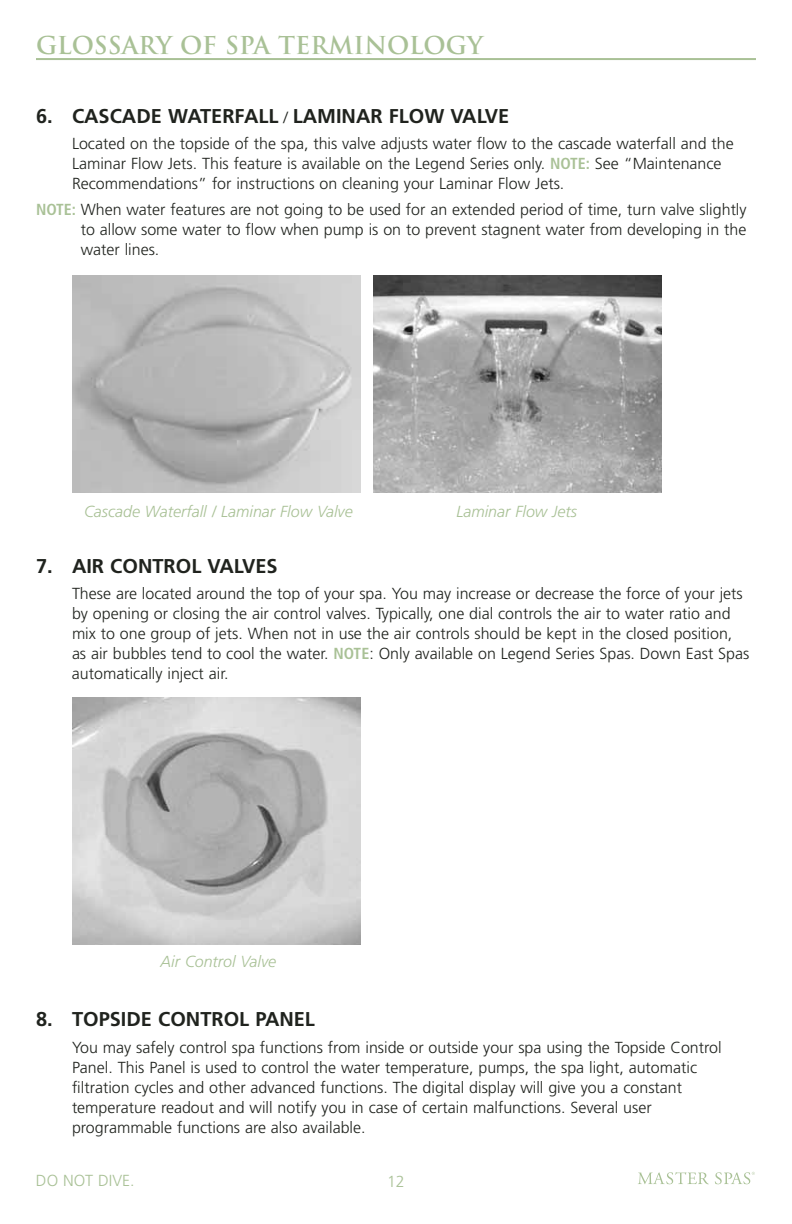
<style>
.page{position:relative;width:792px;height:1224px;background:#fff}
.page>*{position:absolute;margin:0;border:0;box-sizing:border-box;transform-origin:0 0}
.t1{font:700 24px "Trajan";color:#a9c196}
.t2{font:700 20px "Frutiger";color:#20231e}
.t3{font:300 16px/20px "Frutiger";color:#20231e}
.t4{font:italic 300 16px "Frutiger";color:#a9c196}
.t5{font:300 16px "Frutiger";color:#a9c196}
.s1{font-weight:300;font-size:16px}
.s2{font-weight:700;font-stretch:condensed;color:#a9c196}
</style>
<div class="page">
<hr style="left:36px;top:58px;width:720px;height:2px;background:#a9c196">
<svg style="left:638px;top:1172px;width:71px;height:12px"></svg>
<svg style="left:715px;top:1172px;width:40px;height:12px"></svg>
<img style="left:73px;top:276px;width:288px;height:217px">
<img style="left:373px;top:276px;width:288px;height:217px">
<img style="left:73px;top:698px;width:288px;height:246px">
<h1 class="t1" style="left:36px;top:32px;width:449px">GLOSSARY OF SPA TERMINOLOGY</h1>
<p class="t2" style="left:36px;top:108px;width:475px">6. CASCADE WATERFALL <span class="s1">/</span> LAMINAR FLOW VALVE</p>
<p class="t3" style="left:72px;top:135px;width:663px">Located on the topside of the spa, this valve adjusts water flow to the cascade waterfall and the<br>Laminar Flow Jets. This feature is available on the Legend Series only. <span class="s2">NOTE:</span> See “Maintenance<br>Recommendations” for instructions on cleaning your Laminar Flow Jets.</p>
<p class="t3" style="left:81px;top:201px;width:667px;text-align:justify;text-indent:-45px"><span class="s2">NOTE:</span> When water features are not going to be used for an extended period of time, turn valve slightly to allow some water to flow when pump is on to prevent stagnent water from developing in the water lines.</p>
<p class="t4" style="left:84px;top:505px;width:270px">Cascade Waterfall / Laminar Flow Valve</p>
<p class="t4" style="left:456px;top:505px;width:122px">Laminar Flow Jets</p>
<p class="t2" style="left:36px;top:558px;width:243px">7. AIR CONTROL VALVES</p>
<p class="t3" style="left:72px;top:585px;width:679px">These are located around the top of your spa. You may increase or decrease the force of your jets by opening or closing the air control valves. Typically, one dial controls the air to water ratio and mix to one group of jets. When not in use the air controls should be kept in the closed position, as air bubbles tend to cool the water. <span class="s2">NOTE</span>: Only available on Legend Series Spas. Down East Spas automatically inject air.</p>
<p class="t4" style="left:161px;top:955px;width:117px">Air Control Valve</p>
<p class="t2" style="left:36px;top:1011px;width:280px">8. TOPSIDE CONTROL PANEL</p>
<p class="t3" style="left:72px;top:1038px;width:651px">You may safely control spa functions from inside or outside your spa using the Topside Control Panel. This Panel is used to control the water temperature, pumps, the spa light, automatic filtration cycles and other advanced functions. The digital display will give you a constant temperature readout and will notify you in case of certain malfunctions. Several user programmable functions are also available.</p>
<p class="t5" style="left:36px;top:1174px;width:100px">DO NOT DIVE.</p>
<p class="t5" style="left:387px;top:1174px;width:19px">12</p>
</div>
